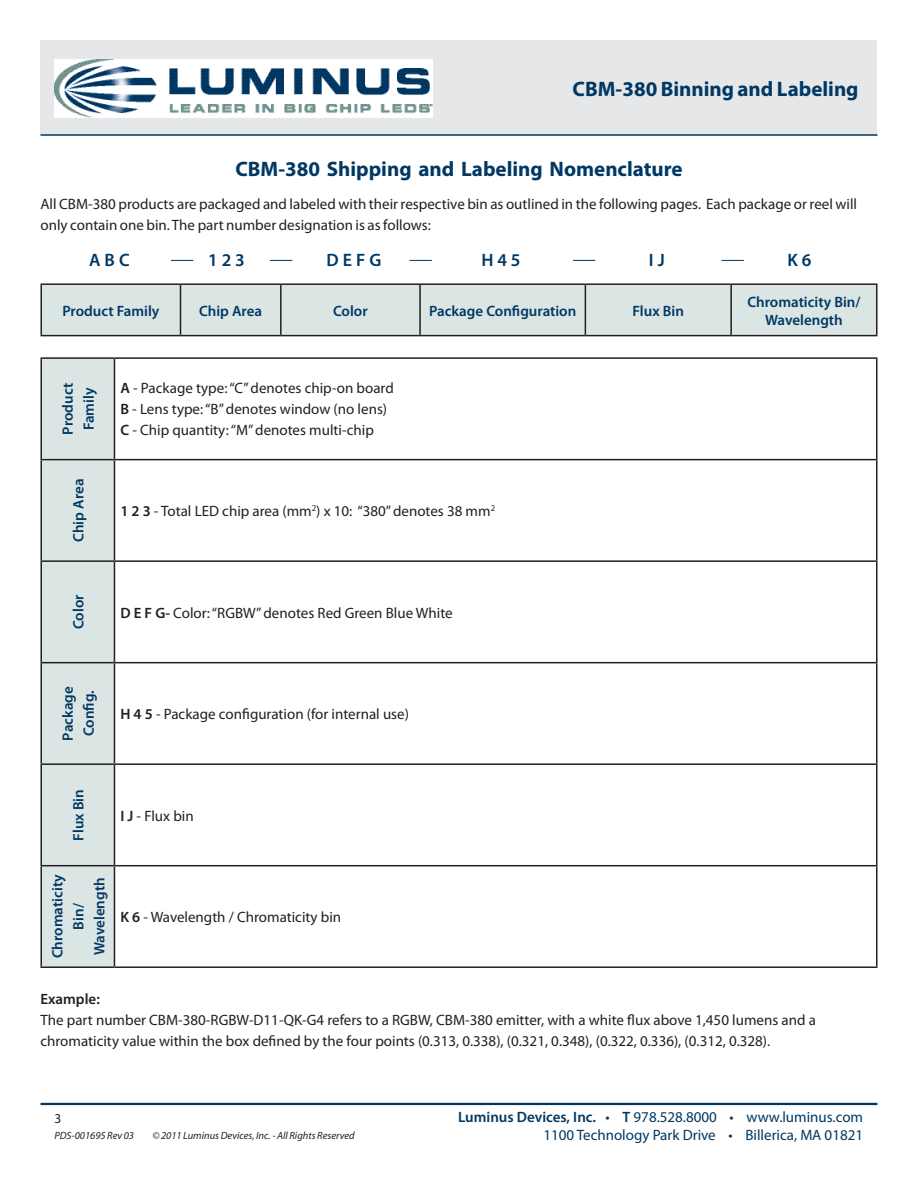
<style>
.page{position:relative;width:918px;height:1188px;background:#fff}
.page>*{position:absolute;margin:0;border:0;box-sizing:border-box;transform-origin:0 0}
.DS_Title1{font:700 21px "Myriad Pro";color:#003863}
.t1{font:600 18px "Myriad Pro";color:#003863}
.DS_Body{font:15px/21px "Myriad Pro";color:#231f20}
.t2{font:600 15px/21px "Myriad Pro";color:#003863;text-align:center}
.t3{font:15px "Myriad Pro";color:#003863}
.t4{font:600 15px "Myriad Pro";color:#231f20}
.zzFooterRight2{font:13.5px "Myriad Pro";color:#231f20}
.zzFooterRight1{font:italic 10.5px "Myriad Pro";color:#231f20}
.s1{font-weight:600}
.s2{font-style:inherit}
</style>
<div class="page">
<div style="left:40px;top:40px;width:838px;height:95px;background:#e6e7e9"></div>
<hr style="left:40px;top:1103px;width:838px;height:2px;background:#003863">
<hr style="left:40px;top:134px;width:838px;height:2px;background:#003863">
<img style="left:54px;top:59px;width:378px;height:59px">
<div style="left:42px;top:285px;width:834px;height:50px;background:#dbe5e4"></div>
<hr style="left:40px;top:283px;width:140px;height:2px;background:#231f20">
<hr style="left:40px;top:285px;width:2px;height:50px;background:#231f20">
<hr style="left:180px;top:283px;width:101px;height:2px;background:#231f20">
<hr style="left:180px;top:285px;width:1px;height:50px;background:#231f20">
<hr style="left:281px;top:283px;width:139px;height:2px;background:#231f20">
<hr style="left:280px;top:285px;width:2px;height:50px;background:#231f20">
<hr style="left:420px;top:283px;width:165px;height:2px;background:#231f20">
<hr style="left:419px;top:285px;width:2px;height:50px;background:#231f20">
<hr style="left:585px;top:283px;width:146px;height:2px;background:#231f20">
<hr style="left:585px;top:285px;width:1px;height:50px;background:#231f20">
<hr style="left:731px;top:283px;width:147px;height:2px;background:#231f20">
<hr style="left:730px;top:285px;width:2px;height:50px;background:#231f20">
<hr style="left:876px;top:285px;width:2px;height:50px;background:#231f20">
<hr style="left:40px;top:335px;width:140px;height:1px;background:#231f20">
<hr style="left:180px;top:335px;width:101px;height:1px;background:#231f20">
<hr style="left:281px;top:335px;width:139px;height:1px;background:#231f20">
<hr style="left:420px;top:335px;width:165px;height:1px;background:#231f20">
<hr style="left:585px;top:335px;width:146px;height:1px;background:#231f20">
<hr style="left:731px;top:335px;width:147px;height:1px;background:#231f20">
<div style="left:42px;top:359px;width:72px;height:607px;background:#dbe5e4"></div>
<hr style="left:40px;top:357px;width:74px;height:2px;background:#231f20">
<hr style="left:40px;top:359px;width:2px;height:100px;background:#231f20">
<hr style="left:114px;top:357px;width:763px;height:2px;background:#231f20">
<hr style="left:114px;top:359px;width:1px;height:100px;background:#231f20">
<hr style="left:876px;top:359px;width:2px;height:100px;background:#231f20">
<hr style="left:40px;top:459px;width:74px;height:1px;background:#231f20">
<hr style="left:40px;top:460px;width:2px;height:100px;background:#231f20">
<hr style="left:114px;top:459px;width:763px;height:1px;background:#231f20">
<hr style="left:114px;top:460px;width:1px;height:100px;background:#231f20">
<hr style="left:876px;top:460px;width:2px;height:100px;background:#231f20">
<hr style="left:40px;top:560px;width:74px;height:2px;background:#231f20">
<hr style="left:40px;top:562px;width:2px;height:100px;background:#231f20">
<hr style="left:114px;top:560px;width:763px;height:2px;background:#231f20">
<hr style="left:114px;top:562px;width:1px;height:100px;background:#231f20">
<hr style="left:876px;top:562px;width:2px;height:100px;background:#231f20">
<hr style="left:40px;top:662px;width:74px;height:1px;background:#231f20">
<hr style="left:40px;top:663px;width:2px;height:100px;background:#231f20">
<hr style="left:114px;top:662px;width:763px;height:1px;background:#231f20">
<hr style="left:114px;top:663px;width:1px;height:100px;background:#231f20">
<hr style="left:876px;top:663px;width:2px;height:100px;background:#231f20">
<hr style="left:40px;top:763px;width:74px;height:2px;background:#231f20">
<hr style="left:40px;top:765px;width:2px;height:100px;background:#231f20">
<hr style="left:114px;top:763px;width:763px;height:2px;background:#231f20">
<hr style="left:114px;top:765px;width:1px;height:100px;background:#231f20">
<hr style="left:876px;top:765px;width:2px;height:100px;background:#231f20">
<hr style="left:40px;top:865px;width:74px;height:1px;background:#231f20">
<hr style="left:40px;top:866px;width:2px;height:100px;background:#231f20">
<hr style="left:114px;top:865px;width:763px;height:1px;background:#231f20">
<hr style="left:114px;top:866px;width:1px;height:100px;background:#231f20">
<hr style="left:876px;top:866px;width:2px;height:100px;background:#231f20">
<hr style="left:40px;top:966px;width:74px;height:2px;background:#231f20">
<hr style="left:114px;top:966px;width:763px;height:2px;background:#231f20">
<svg style="left:171px;top:260px;width:22px;height:1px"></svg>
<svg style="left:270px;top:260px;width:22px;height:1px"></svg>
<svg style="left:410px;top:260px;width:22px;height:1px"></svg>
<svg style="left:573px;top:260px;width:22px;height:1px"></svg>
<svg style="left:722px;top:260px;width:22px;height:1px"></svg>
<p class="DS_Title1" style="left:573px;top:75px;width:287px">CBM-380 Binning and Labeling</p>
<p class="DS_Title1" style="left:235px;top:156px;width:449px">CBM-380 Shipping and Labeling Nomenclature</p>
<p class="DS_Body" style="left:40px;top:194px;width:818px">All CBM-380 products are packaged and labeled with their respective bin as outlined in the following pages. Each package or reel will only contain one bin. The part number designation is as follows:</p>
<p class="t1" style="left:89px;top:249px;width:42px">A B C</p>
<p class="t1" style="left:208px;top:249px;width:38px">1 2 3</p>
<p class="t1" style="left:326px;top:249px;width:56px">D E F G</p>
<p class="t1" style="left:481px;top:249px;width:41px">H 4 5</p>
<p class="t1" style="left:649px;top:249px;width:17px">I J</p>
<p class="t1" style="left:787px;top:249px;width:26px">K 6</p>
<p class="t2" style="left:62px;top:300px;width:98px">Product Family</p>
<p class="t2" style="left:199px;top:300px;width:65px">Chip Area</p>
<p class="t2" style="left:333px;top:300px;width:36px">Color</p>
<p class="t2" style="left:429px;top:300px;width:149px">Package Configuration</p>
<p class="t2" style="left:633px;top:300px;width:53px">Flux Bin</p>
<p class="t2" style="left:747px;top:292px;width:115px;line-height:18px">Chromaticity Bin/<br>Wavelength</p>
<p class="t2" style="left:57px;top:435px;width:53px;rotate:-90deg">Product</p>
<p class="t2" style="left:78px;top:430px;width:44px;rotate:-90deg">Family</p>
<p class="DS_Body" style="left:120px;top:378px;width:275px"><span class="s1">A</span> - Package type: “C” denotes chip-on board</p>
<p class="DS_Body" style="left:120px;top:399px;width:268px"><span class="s1">B</span> - Lens type: “B” denotes window (no lens)</p>
<p class="DS_Body" style="left:120px;top:420px;width:255px"><span class="s1">C</span> - Chip quantity: “M” denotes multi-chip</p>
<p class="t2" style="left:68px;top:542px;width:65px;rotate:-90deg">Chip Area</p>
<p class="DS_Body" style="left:120px;top:500px;width:376px"><span class="s1">1 2 3</span> <span class="s2">-</span> Total LED chip area (mm<sup>2</sup>) x 10: “380” denotes 38 mm<sup>2</sup></p>
<p class="t2" style="left:68px;top:629px;width:36px;rotate:-90deg">Color</p>
<p class="DS_Body" style="left:120px;top:602px;width:334px"><span class="s1">D E F G-</span> Color: “RGBW” denotes Red Green Blue White</p>
<p class="t2" style="left:57px;top:741px;width:56px;text-align:left;rotate:-90deg">Package<br>Config.</p>
<p class="DS_Body" style="left:120px;top:703px;width:290px"><span class="s1">H 4 5</span> <span class="s2">-</span> Package configuration (for internal use)</p>
<p class="t2" style="left:68px;top:841px;width:53px;rotate:-90deg">Flux Bin</p>
<p class="DS_Body" style="left:120px;top:805px;width:75px"><span class="s1">I J</span> <span class="s2">-</span> Flux bin</p>
<p class="t2" style="left:47px;top:958px;width:85px;rotate:-90deg">Chromaticity<br>Bin/</p>
<p class="t2" style="left:89px;top:955px;width:79px;rotate:-90deg">Wavelength</p>
<p class="DS_Body" style="left:120px;top:906px;width:222px"><span class="s1">K 6</span> <span class="s2">-</span> Wavelength / Chromaticity bin</p>
<p class="t4" style="left:40px;top:989px;width:61px">Example:</p>
<p class="DS_Body" style="left:40px;top:1009px;width:777px">The part number CBM-380-RGBW-D11-QK-G4 refers to a RGBW, CBM-380 emitter, with a white flux above 1,450 lumens and a</p>
<p class="DS_Body" style="left:40px;top:1030px;width:731px">chromaticity value within the box defined by the four points (0.313, 0.338), (0.321, 0.348), (0.322, 0.336), (0.312, 0.328).</p>
<p class="zzFooterRight2" style="left:54px;top:1110px;width:8px">3</p>
<p class="zzFooterRight1" style="left:54px;top:1129px;width:81px">PDS-001695 Rev 03</p>
<p class="zzFooterRight1" style="left:152px;top:1129px;width:204px">© 2011 Luminus Devices, Inc. - All Rights Reserved</p>
<p class="t3" style="left:458px;top:1108px;width:407px"><span class="s1">Luminus Devices, Inc.</span> • <span class="s1">T</span> 978.528.8000 • www.luminus.com</p>
<p class="t3" style="left:543px;top:1126px;width:321px">1100 Technology Park Drive • Billerica, MA 01821</p>
</div>
